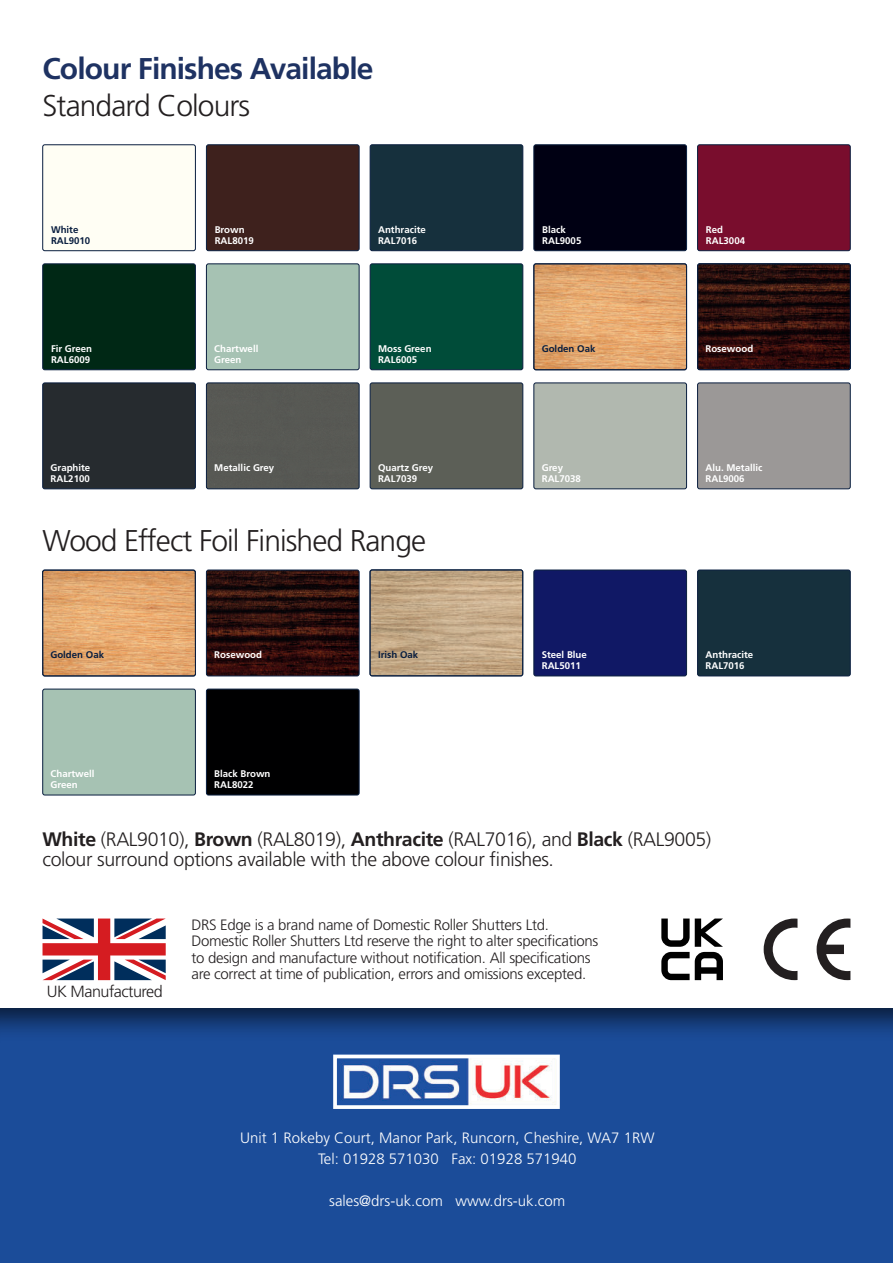
<style>
.page{position:relative;width:893px;height:1263px;background:#fff}
.page>*{position:absolute;margin:0;border:0;box-sizing:border-box;transform-origin:0 0}
.t1{font:300 30px "Frutiger";letter-spacing:-.03em;color:#231f20}
.t2{font:700 30px "Frutiger";letter-spacing:-.03em;color:#1e3262}
.t3{font:300 19.5px/19.5px "Frutiger";letter-spacing:-.02em;color:#231f20}
.t4{font:300 16.2px "Frutiger";letter-spacing:-.03em;color:#231f20}
.t5{font:300 15px/16.2px "Frutiger";letter-spacing:-.02em;color:#231f20}
.t6{font:300 15px/21px "Frutiger";color:#fff;text-align:center}
.t7{font:700 9.6px/10.8px "Frutiger";color:#fff}
.t8{font:700 9.6px/10.8px "Frutiger";color:#091e3f}
.s1{font-weight:700}
</style>
<div class="page">
<div style="left:43px;top:145px;width:152px;height:106px;background:#fffef4;border-radius:2px"></div>
<div style="left:43px;top:145px;width:153px;height:106px;border:1px solid #091e3f;border-radius:2px"></div>
<div style="left:206px;top:145px;width:153px;height:106px;background:#3e211d;border-radius:2px"></div>
<div style="left:206px;top:145px;width:153px;height:106px;border:1px solid #091e3f;border-radius:2px"></div>
<div style="left:43px;top:264px;width:152px;height:106px;background:#002815;border-radius:2px"></div>
<div style="left:43px;top:264px;width:153px;height:106px;border:1px solid #091e3f;border-radius:2px"></div>
<div style="left:534px;top:145px;width:153px;height:106px;background:#000013;border-radius:2px"></div>
<div style="left:534px;top:145px;width:153px;height:106px;border:1px solid #091e3f;border-radius:2px"></div>
<div style="left:698px;top:145px;width:152px;height:106px;background:#790d2d;border-radius:2px"></div>
<div style="left:697px;top:145px;width:153px;height:106px;border:1px solid #091e3f;border-radius:2px"></div>
<div style="left:698px;top:383px;width:152px;height:106px;background:#9b9897;border-radius:2px"></div>
<div style="left:697px;top:383px;width:153px;height:106px;border:1px solid #091e3f;border-radius:2px"></div>
<div style="left:534px;top:383px;width:153px;height:106px;background:#b1b8af;border-radius:2px"></div>
<div style="left:534px;top:383px;width:153px;height:106px;border:1px solid #091e3f;border-radius:2px"></div>
<div style="left:370px;top:145px;width:153px;height:106px;background:#16303d;border-radius:2px"></div>
<div style="left:370px;top:145px;width:153px;height:106px;border:1px solid #091e3f;border-radius:2px"></div>
<div style="left:43px;top:383px;width:152px;height:106px;background:#262b2f;border-radius:2px"></div>
<div style="left:43px;top:383px;width:153px;height:106px;border:1px solid #091e3f;border-radius:2px"></div>
<img style="left:534px;top:264px;width:153px;height:106px">
<div style="left:534px;top:264px;width:153px;height:106px;border:1px solid #091e3f;border-radius:2px"></div>
<img style="left:700px;top:266px;width:148px;height:102px">
<div style="left:697px;top:264px;width:153px;height:106px;border:1px solid #091e3f;border-radius:2px"></div>
<div style="left:698px;top:263px;width:153px;height:107px;border:1px solid #091e3f;border-radius:2px"></div>
<div style="left:370px;top:264px;width:153px;height:106px;background:#004c39;border-radius:2px"></div>
<div style="left:370px;top:264px;width:153px;height:106px;border:1px solid #091e3f;border-radius:2px"></div>
<div style="left:206px;top:264px;width:153px;height:106px;background:#a6c2b3;border-radius:2px"></div>
<div style="left:206px;top:264px;width:153px;height:106px;border:1px solid #091e3f;border-radius:2px"></div>
<svg style="left:43px;top:918px;width:123px;height:62px"></svg>
<svg style="left:764px;top:918px;width:33px;height:62px"></svg>
<svg style="left:817px;top:918px;width:33px;height:62px"></svg>
<svg style="left:661px;top:918px;width:62px;height:62px"></svg>
<div style="left:370px;top:383px;width:153px;height:106px;background:#5c5f57;border-radius:2px"></div>
<div style="left:370px;top:383px;width:153px;height:106px;border:1px solid #091e3f;border-radius:2px"></div>
<div style="left:206px;top:383px;width:153px;height:106px;background:#575854"></div>
<div style="left:206px;top:383px;width:153px;height:106px;border:1px solid #091e3f;border-radius:2px"></div>
<img style="left:45px;top:570px;width:151px;height:106px">
<div style="left:43px;top:570px;width:153px;height:106px;border:1px solid #091e3f;border-radius:2px"></div>
<div style="left:698px;top:570px;width:152px;height:106px;background:#16303d;border-radius:2px"></div>
<div style="left:697px;top:570px;width:153px;height:106px;border:1px solid #091e3f;border-radius:2px"></div>
<div style="left:43px;top:689px;width:152px;height:106px;background:#a6c2b3;border-radius:2px"></div>
<div style="left:43px;top:689px;width:153px;height:106px;border:1px solid #091e3f;border-radius:2px"></div>
<img style="left:206px;top:570px;width:153px;height:106px">
<div style="left:206px;top:570px;width:153px;height:106px;border:1px solid #091e3f;border-radius:2px"></div>
<img style="left:370px;top:570px;width:153px;height:106px">
<div style="left:370px;top:570px;width:153px;height:106px;border:1px solid #091e3f;border-radius:2px"></div>
<div style="left:206px;top:689px;width:153px;height:106px;background:#000001;border-radius:2px"></div>
<div style="left:206px;top:689px;width:153px;height:106px;border:1px solid #091e3f;border-radius:2px"></div>
<div style="left:534px;top:570px;width:153px;height:106px;background:#101865;border-radius:2px"></div>
<div style="left:534px;top:570px;width:153px;height:106px;border:1px solid #091e3f;border-radius:2px"></div>
<svg style="left:0;top:1008px;width:893px;height:255px;background:#1a4994"></svg>
<img style="left:338px;top:1059px;width:217px;height:45px">
<div style="left:333px;top:1054px;width:227px;height:55px;border:4px solid #fff"></div>
<h1 class="t2" style="left:43px;top:56px;width:332px">Colour Finishes Available</h1>
<h1 class="t1" style="left:43px;top:93px;width:209px">Standard Colours</h1>
<p class="t8" style="left:51px;top:225px;width:41px">White<br>RAL9010</p>
<p class="t7" style="left:215px;top:225px;width:41px">Brown<br>RAL8019</p>
<p class="t7" style="left:378px;top:225px;width:49px">Anthracite<br>RAL7016</p>
<p class="t7" style="left:542px;top:225px;width:41px">Black<br>RAL9005</p>
<p class="t7" style="left:706px;top:225px;width:41px">Red<br>RAL3004</p>
<p class="t7" style="left:51px;top:344px;width:43px">Fir Green<br>RAL6009</p>
<p class="t7" style="left:51px;top:463px;width:41px">Graphite<br>RAL2100</p>
<p class="t7" style="left:214px;top:344px;width:46px">Chartwell<br>Green</p>
<p class="t7" style="left:214px;top:463px;width:61px">Metallic Grey</p>
<p class="t7" style="left:378px;top:344px;width:55px">Moss Green</p>
<p class="t8" style="left:542px;top:344px;width:55px">Golden Oak</p>
<p class="t7" style="left:705px;top:344px;width:49px">Rosewood</p>
<p class="t7" style="left:378px;top:355px;width:41px">RAL6005</p>
<p class="t7" style="left:378px;top:463px;width:57px">Quartz Grey<br>RAL7039</p>
<p class="t7" style="left:542px;top:463px;width:41px">Grey<br>RAL7038</p>
<p class="t7" style="left:705px;top:463px;width:58px">Alu. Metallic<br>RAL9006</p>
<h1 class="t1" style="left:43px;top:528px;width:385px">Wood Effect Foil Finished Range</h1>
<p class="t8" style="left:50px;top:650px;width:55px">Golden Oak</p>
<p class="t7" style="left:705px;top:650px;width:49px">Anthracite<br>RAL7016</p>
<p class="t7" style="left:214px;top:650px;width:49px">Rosewood</p>
<p class="t8" style="left:378px;top:650px;width:42px">Irish Oak</p>
<p class="t7" style="left:542px;top:650px;width:47px">Steel Blue<br>RAL5011</p>
<p class="t7" style="left:51px;top:769px;width:46px">Chartwell<br>Green</p>
<p class="t7" style="left:214px;top:769px;width:58px">Black Brown<br>RAL8022</p>
<h2 class="t3" style="left:43px;top:831px;width:670px"><span class="s1">White</span> (RAL9010), <span class="s1">Brown</span> (RAL8019), <span class="s1">Anthracite</span> (RAL7016), and <span class="s1">Black</span> (RAL9005) colour surround options available with the above colour finishes.</h2>
<h3 class="t4" style="left:47px;top:985px;width:118px">UK Manufactured</h3>
<p class="t5" style="left:191px;top:918px;width:408px">DRS Edge is a brand name of Domestic Roller Shutters Ltd.<br>Domestic Roller Shutters Ltd reserve the right to alter specifications to design and manufacture without notification. All specifications are correct at time of publication, errors and omissions excepted.</p>
<h3 class="t6" style="left:240px;top:1128px;width:416px">Unit 1 Rokeby Court, Manor Park, Runcorn, Cheshire, WA7 1RW<br>Tel: 01928 571030 Fax: 01928 571940</h3>
<h3 class="t6" style="left:329px;top:1191px;width:238px">sales@drs-uk.com www.drs-uk.com</h3>
</div>
